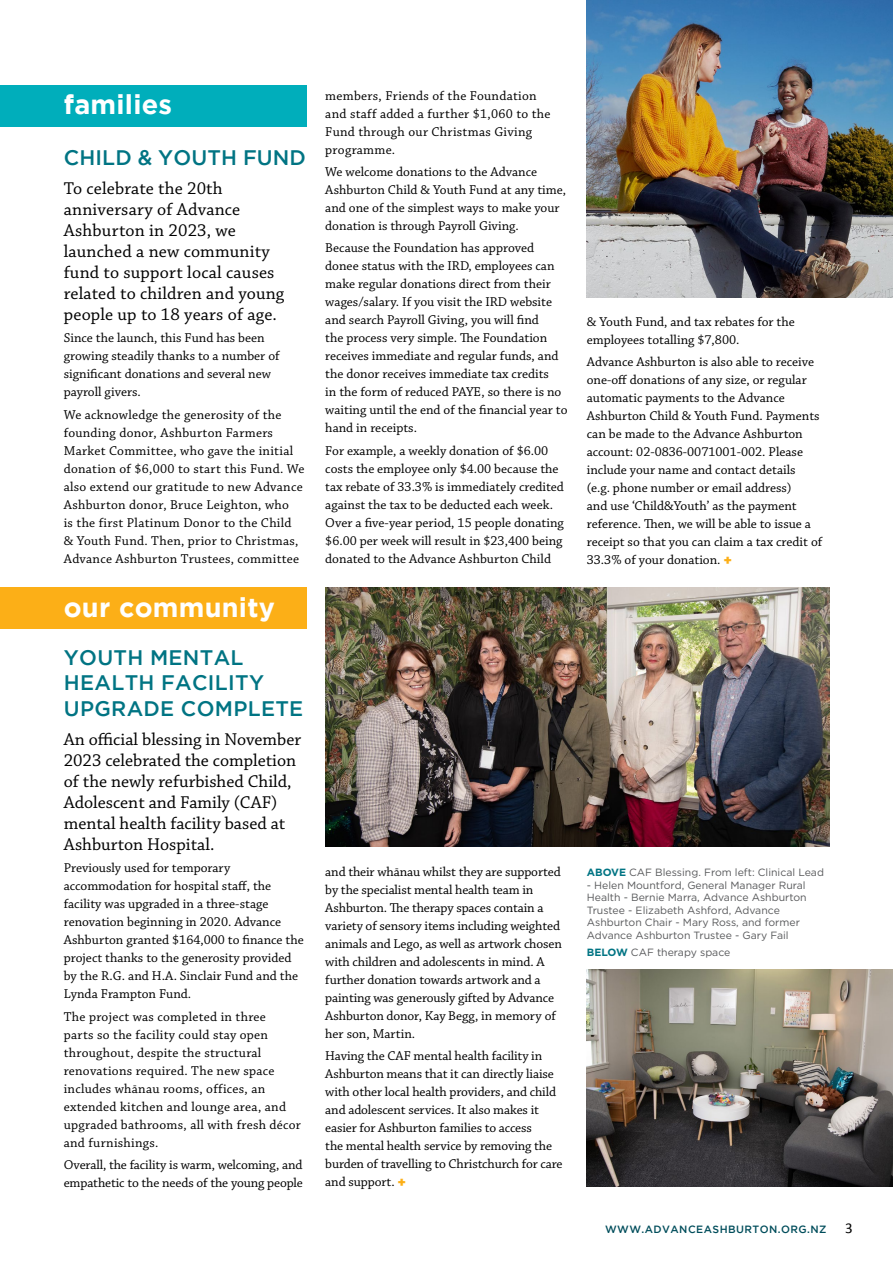
<style>
.page{position:relative;width:893px;height:1263px;background:#fff}
.page>*{position:absolute;margin:0;border:0;box-sizing:border-box;transform-origin:0 0}
._2_Text{font:700 27px "Gotham";letter-spacing:.01em;color:#fff}
._1_TITLE{font:500 21px/25.5px "Gotham";letter-spacing:.015em;color:#007483}
.first_words{font:18px/21px "Chaparral Pro";letter-spacing:.005em;color:#000}
._2_Text-2{font:13.5px/18px "Chaparral Pro";color:#000}
._2_Text-3{font:13.5px/18px "Chaparral Pro";letter-spacing:.02em;color:#000}
.t1{font:10.5px/12.6px "Gotham";color:#58595b}
.t2{font:500 10.5px "Gotham";letter-spacing:.045em;color:#004d5b}
.s1{font-family:"Gotham";font-weight:900;color:#fcaf17}
.s2{font-weight:700;color:#007483}
.s3{font-family:"Calibri";font-weight:400;font-size:15px;color:#000}
</style>
<div class="page">
<div style="left:0;top:85px;width:306px;height:41px;background:#00aebb"></div>
<div style="left:0;top:587px;width:306px;height:41px;background:#fcaf17"></div>
<img style="left:587px;top:0;width:306px;height:298px">
<img style="left:325px;top:587px;width:504px;height:259px">
<img style="left:587px;top:969px;width:306px;height:218px">
<p class="_2_Text" style="left:64px;top:89px;width:110px">families</p>
<p class="_1_TITLE" style="left:64px;top:144px;width:244px">CHILD &amp; YOUTH FUND</p>
<p class="first_words" style="left:64px;top:179px;width:222px">To celebrate the 20th anniversary of Advance<br>Ashburton in 2023, we launched a new community fund to support local causes related to children and young people up to 18 years of age.</p>
<p class="_2_Text-2" style="left:64px;top:330px;width:217px">Since the launch, this Fund has been growing steadily thanks to a number of significant donations and several new payroll givers.</p>
<p class="_2_Text-3" style="left:64px;top:406px;width:242px">We acknowledge the generosity of the founding donor, Ashburton Farmers Market Committee, who gave the initial donation of $6,000 to start this Fund. We also extend our gratitude to new Advance Ashburton donor, Bruce Leighton, who<br>is the first Platinum Donor to the Child &amp; Youth Fund. Then, prior to Christmas, Advance Ashburton Trustees, committee</p>
<p class="_2_Text" style="left:64px;top:591px;width:213px">our community</p>
<p class="_1_TITLE" style="left:64px;top:644px;width:241px">YOUTH MENTAL<br>HEALTH FACILITY<br>UPGRADE COMPLETE</p>
<p class="first_words" style="left:64px;top:730px;width:239px">An official blessing in November<br>2023 celebrated the completion of the newly refurbished Child,<br>Adolescent and Family (CAF) mental health facility based at<br>Ashburton Hospital.</p>
<p class="_2_Text-2" style="left:64px;top:860px;width:241px">Previously used for temporary accommodation for hospital staff, the facility was upgraded in a three-stage renovation beginning in 2020. Advance Ashburton granted $164,000 to finance the project thanks to the generosity provided by the R.G. and H.A. Sinclair Fund and the Lynda Frampton Fund.</p>
<p class="_2_Text-3" style="left:64px;top:1008px;width:239px">The project was completed in three<br>parts so the facility could stay open throughout, despite the structural renovations required. The new space includes whānau rooms, offices, an extended kitchen and lounge area, and upgraded bathrooms, all with fresh décor and furnishings.</p>
<p class="_2_Text-2" style="left:64px;top:1156px;width:241px">Overall, the facility is warm, welcoming, and empathetic to the needs of the young people</p>
<p class="_2_Text-3" style="left:325px;top:87px;width:227px">members, Friends of the Foundation and staff added a further $1,060 to the<br>Fund through our Christmas Giving programme.</p>
<p class="_2_Text-2" style="left:325px;top:163px;width:242px">We welcome donations to the Advance Ashburton Child &amp; Youth Fund at any time, and one of the simplest ways to make your donation is through Payroll Giving.</p>
<p class="_2_Text-2" style="left:325px;top:240px;width:244px">Because the Foundation has approved donee status with the IRD, employees can make regular donations direct from their wages/salary. If you visit the IRD website and search Payroll Giving, you will find<br>the process very simple. The Foundation receives immediate and regular funds, and the donor receives immediate tax credits<br>in the form of reduced PAYE, so there is no waiting until the end of the financial year to hand in receipts.</p>
<p class="_2_Text-2" style="left:325px;top:442px;width:240px">For example, a weekly donation of $6.00 costs the employee only $4.00 because the tax rebate of 33.3% is immediately credited against the tax to be deducted each week.<br>Over a five-year period, 15 people donating $6.00 per week will result in $23,400 being donated to the Advance Ashburton Child</p>
<p class="_2_Text-2" style="left:587px;top:313px;width:209px">&amp; Youth Fund, and tax rebates for the employees totalling $7,800.</p>
<p class="_2_Text-2" style="left:587px;top:353px;width:237px">Advance Ashburton is also able to receive one-off donations of any size, or regular automatic payments to the Advance Ashburton Child &amp; Youth Fund. Payments can be made to the Advance Ashburton account: 02-0836-0071001-002. Please include your name and contact details<br>(e.g. phone number or email address)<br>and use ‘Child&amp;Youth’ as the payment reference. Then, we will be able to issue a receipt so that you can claim a tax credit of 33.3% of your donation. <span class="s1">+</span></p>
<p class="_2_Text-2" style="left:325px;top:863px;width:238px">and their whānau whilst they are supported by the specialist mental health team in Ashburton. The therapy spaces contain a variety of sensory items including weighted animals and Lego, as well as artwork chosen with children and adolescents in mind. A further donation towards artwork and a painting was generously gifted by Advance Ashburton donor, Kay Begg, in memory of her son, Martin.</p>
<p class="_2_Text-2" style="left:325px;top:1048px;width:239px">Having the CAF mental health facility in Ashburton means that it can directly liaise with other local health providers, and child and adolescent services. It also makes it easier for Ashburton families to access<br>the mental health service by removing the burden of travelling to Christchurch for care and support. <span class="s1">+</span></p>
<p class="t1" style="left:587px;top:866px;width:239px"><span class="s2">ABOVE</span> CAF Blessing. From left: Clinical Lead</p>
<p class="t1" style="left:587px;top:878px;width:221px">- Helen Mountford, General Manager Rural Health - Bernie Marra, Advance Ashburton Trustee - Elizabeth Ashford, Advance Ashburton Chair - Mary Ross, and former Advance Ashburton Trustee - Gary Fail</p>
<p class="t1" style="left:587px;top:945px;width:145px"><span class="s2">BELOW</span> CAF therapy space</p>
<p class="t2" style="left:605px;top:1224px;width:249px">WWW.ADVANCEASHBURTON.ORG.NZ <span class="s3">3</span></p>
</div>
